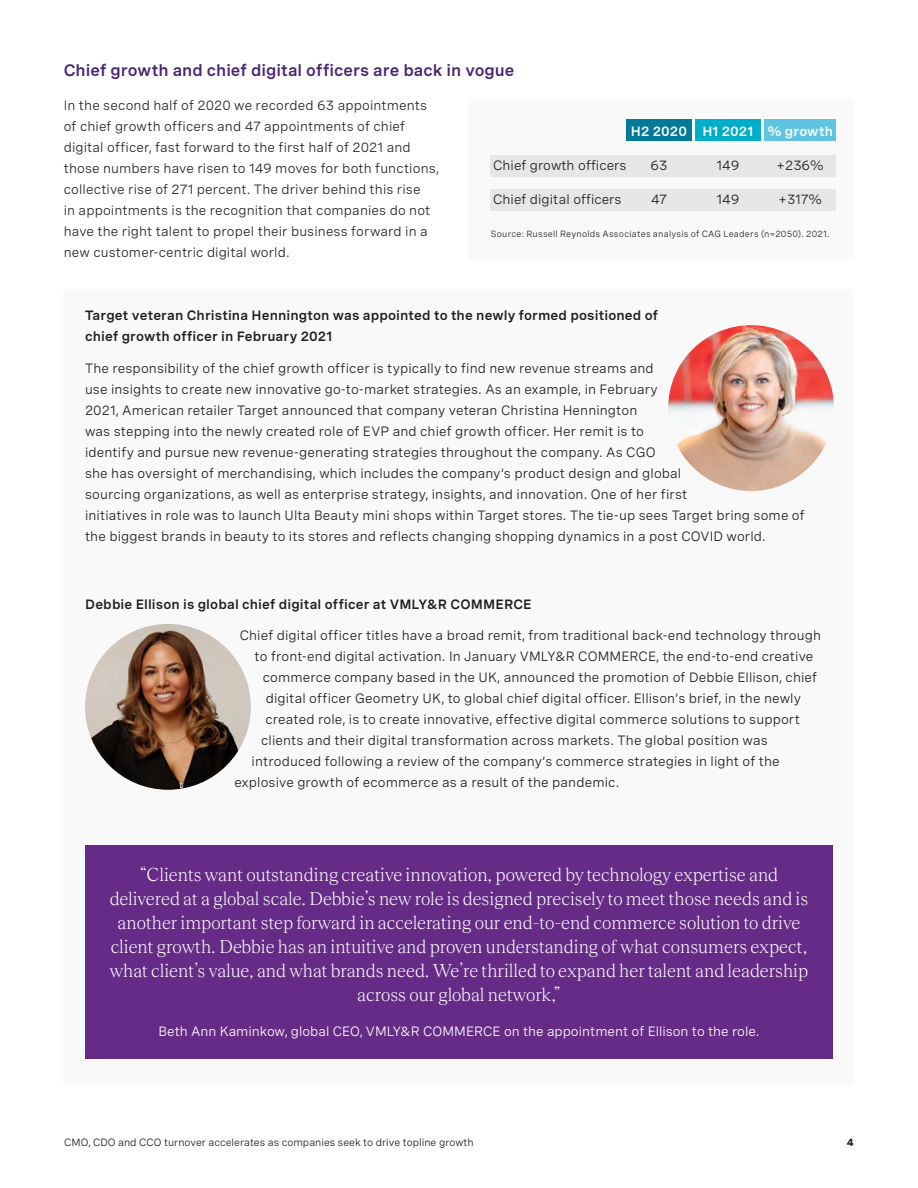
<style>
.page{position:relative;width:918px;height:1188px;background:#fff}
.page>*{position:absolute;margin:0;border:0;box-sizing:border-box;transform-origin:0 0}
.t1{font:300 19.5px/24px "Teodor";color:#fff;text-align:center}
.t2{font:600 16.5px "Spezia";color:#4c2572}
.t3{font:13.5px/21px "Spezia";letter-spacing:.01em;color:#20201f}
.t4{font:13.5px/21px "Spezia";letter-spacing:.01em;color:#292623}
.t5{font:600 13.5px/21px "Spezia";letter-spacing:.01em;color:#20201f}
.t6{font:13.5px "Spezia";color:#fff}
.t7{font:13.5px "Spezia";color:#1d1d1b}
.t8{font:600 13.5px "Spezia";letter-spacing:.005em;color:#fff}
.t9{font:10.5px "Spezia";color:#1d1d1b}
.t10{font:700 10.5px "Spezia";color:#1d1d1b}
.t11{font:9px "Spezia";letter-spacing:.025em;color:#20201f}
</style>
<div class="page">
<svg style="left:490px;top:119px;width:346px;height:58px"></svg>
<div style="left:626px;top:120px;width:66px;height:21px;background:#007a97"></div>
<div style="left:490px;top:155px;width:346px;height:21px;background:#e7e5e6"></div>
<div style="left:490px;top:189px;width:346px;height:22px;background:#e7e5e6"></div>
<div style="left:764px;top:120px;width:72px;height:21px;background:#60c4e0"></div>
<div style="left:695px;top:120px;width:66px;height:21px;background:#00aec9"></div>
<div style="left:85px;top:845px;width:748px;height:214px;background:#652b86"></div>
<img style="left:668px;top:325px;width:166px;height:166px;border-radius:83px">
<div style="left:78px;top:621px;width:50px;height:22px;background:#f9f9fa"></div>
<img style="left:85px;top:624px;width:166px;height:166px;border-radius:83px">
<p class="t2" style="left:64px;top:58px;width:452px">Chief growth and chief digital officers are back in vogue</p>
<p class="t4" style="left:64px;top:94px;width:377px">In the second half of 2020 we recorded 63 appointments of chief growth officers and 47 appointments of chief digital officer, fast forward to the first half of 2021 and those numbers have risen to 149 moves for both functions, collective rise of 271 percent. The driver behind this rise<br>in appointments is the recognition that companies do not have the right talent to propel their business forward in a new customer-centric digital world.</p>
<p class="t8" style="left:631px;top:121px;width:204px">H2 2020 H1 2021 % growth</p>
<p class="t3" style="left:493px;top:154px;width:135px">Chief growth officers</p>
<p class="t3" style="left:493px;top:188px;width:130px">Chief digital officers</p>
<p class="t7" style="left:717px;top:189px;width:24px">149</p>
<p class="t7" style="left:651px;top:155px;width:18px">63</p>
<p class="t7" style="left:717px;top:155px;width:24px">149</p>
<p class="t7" style="left:777px;top:155px;width:49px">+236%</p>
<p class="t7" style="left:651px;top:189px;width:17px">47</p>
<p class="t7" style="left:778px;top:189px;width:45px">+317%</p>
<p class="t11" style="left:491px;top:227px;width:340px">Source: Russell Reynolds Associates analysis of CAG Leaders (n=2050). 2021.</p>
<p class="t5" style="left:85px;top:304px;width:575px">Target veteran Christina Hennington was appointed to the newly formed positioned of chief growth officer in February 2021</p>
<p class="t3" style="left:85px;top:356px;width:721px">The responsibility of the chief growth officer is typically to find new revenue streams and<br>use insights to create new innovative go-to-market strategies. As an example, in February<br>2021, American retailer Target announced that company veteran Christina Hennington<br>was stepping into the newly created role of EVP and chief growth officer. Her remit is to<br>identify and pursue new revenue-generating strategies throughout the company. As CGO<br>she has oversight of merchandising, which includes the company’s product design and global<br>sourcing organizations, as well as enterprise strategy, insights, and innovation. One of her first<br>initiatives in role was to launch Ulta Beauty mini shops within Target stores. The tie-up sees Target bring some of the biggest brands in beauty to its stores and reflects changing shopping dynamics in a post COVID world.</p>
<p class="t5" style="left:85px;top:593px;width:448px">Debbie Ellison is global chief digital officer at VMLY&amp;R COMMERCE</p>
<p class="t3" style="left:240px;top:624px;width:583px">Chief digital officer titles have a broad remit, from traditional back-end technology through</p>
<p class="t3" style="left:255px;top:645px;width:560px">to front-end digital activation. In January VMLY&amp;R COMMERCE, the end-to-end creative</p>
<p class="t3" style="left:263px;top:666px;width:556px">commerce company based in the UK, announced the promotion of Debbie Ellison, chief</p>
<p class="t3" style="left:266px;top:687px;width:537px">digital officer Geometry UK, to global chief digital officer. Ellison’s brief, in the newly</p>
<p class="t3" style="left:265px;top:708px;width:536px">created role, is to create innovative, effective digital commerce solutions to support</p>
<p class="t3" style="left:261px;top:729px;width:508px">clients and their digital transformation across markets. The global position was</p>
<p class="t3" style="left:252px;top:750px;width:530px">introduced following a review of the company’s commerce strategies in light of the</p>
<p class="t3" style="left:234px;top:771px;width:386px">explosive growth of ecommerce as a result of the pandemic.</p>
<p class="t1" style="left:110px;top:861px;width:700px">“Clients want outstanding creative innovation, powered by technology expertise and delivered at a global scale. Debbie’s new role is designed precisely to meet those needs and is another important step forward in accelerating our end-to-end commerce solution to drive client growth. Debbie has an intuitive and proven understanding of what consumers expect, what client’s value, and what brands need. We’re thrilled to expand her talent and leadership across our global network,”</p>
<p class="t6" style="left:159px;top:1021px;width:603px">Beth Ann Kaminkow, global CEO, VMLY&amp;R COMMERCE on the appointment of Ellison to the role.</p>
<p class="t9" style="left:64px;top:1134px;width:411px">CMO, CDO and CCO turnover accelerates as companies seek to drive topline growth</p>
<p class="t10" style="left:847px;top:1134px;width:9px">4</p>
</div>
